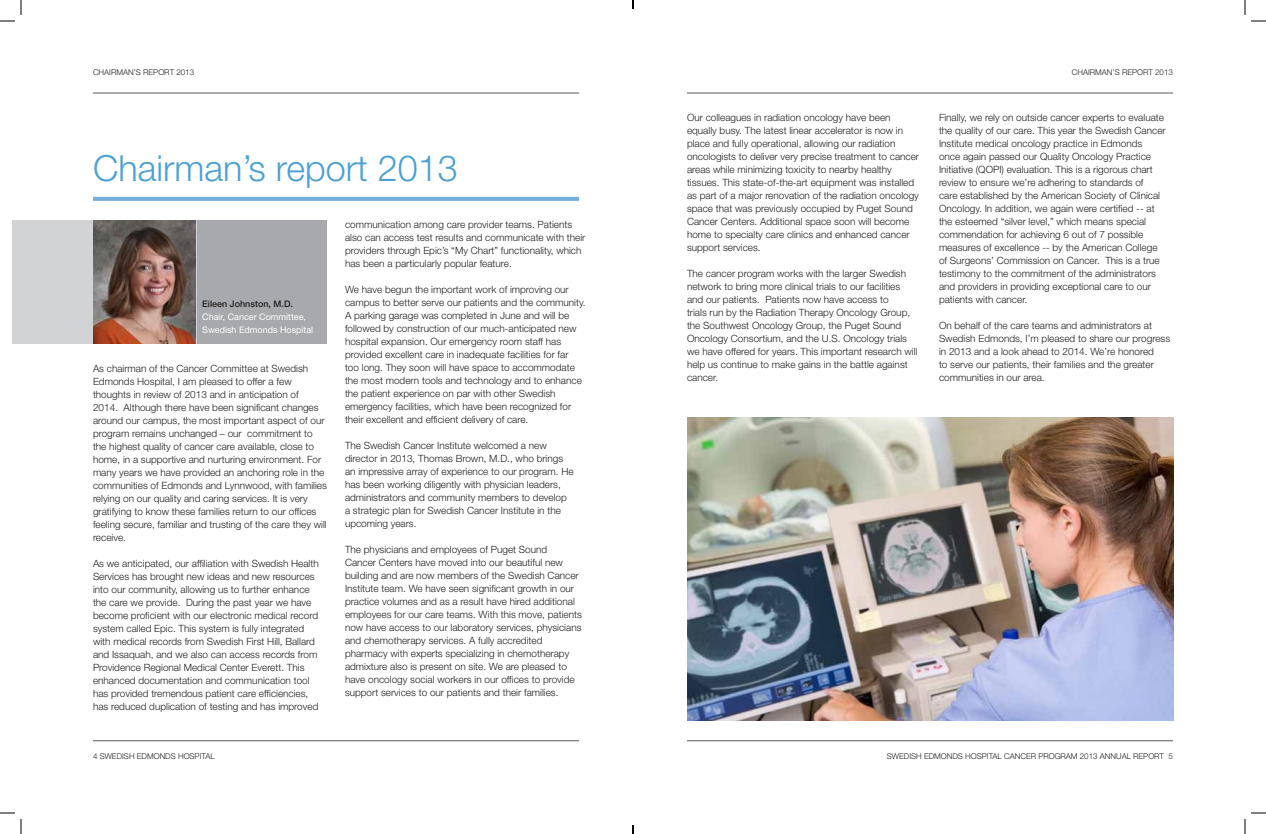
<style>
.page{position:relative;width:1266px;height:834px;background:#fff}
.page>*{position:absolute;margin:0;border:0;box-sizing:border-box;transform-origin:0 0}
.t1{font:300 36px "Helvetica Neue";color:#4ca1d2}
.t2{font:300 10px/13px "Helvetica Neue";color:#231f20}
.t3{font:9px/13px "Helvetica Neue";color:#fff}
.t4{font:500 9px "Helvetica Neue";color:#231f20}
.t5{font:300 8px "Helvetica Neue";color:#231f20}
</style>
<div class="page">
<hr style="left:93px;top:93px;width:486px;height:1px;background:#58595b">
<hr style="left:687px;top:93px;width:486px;height:1px;background:#58595b">
<hr style="left:93px;top:740px;width:486px;height:1px;background:#58595b">
<hr style="left:687px;top:740px;width:486px;height:1px;background:#58595b">
<div style="left:12px;top:221px;width:315px;height:123px;background:#d1d3d4"></div>
<div style="left:197px;top:221px;width:130px;height:123px;background:#a7a9ac"></div>
<svg style="left:93px;top:197px;width:486px;height:4px;background:#7bb0dc"></svg>
<img style="left:93px;top:221px;width:102px;height:123px">
<img style="left:687px;top:417px;width:486px;height:304px">
<svg style="left:0;top:0;width:22px;height:22px"></svg>
<svg style="left:0;top:812px;width:22px;height:22px"></svg>
<svg style="left:1244px;top:0;width:22px;height:22px"></svg>
<svg style="left:1244px;top:812px;width:22px;height:22px"></svg>
<svg style="left:632px;top:0;width:2px;height:9px"></svg>
<svg style="left:632px;top:825px;width:2px;height:9px"></svg>
<p class="t5" style="left:93px;top:67px;width:103px">Chairman’s report 2013</p>
<p class="t5" style="left:1072px;top:67px;width:103px">Chairman’s report 2013</p>
<h1 class="t1" style="left:93px;top:146px;width:366px">Chairman’s report 2013</h1>
<p class="t4" style="left:202px;top:299px;width:92px">Eileen Johnston, M.D.</p>
<p class="t3" style="left:202px;top:311px;width:113px">Chair, Cancer Committee,<br>Swedish Edmonds Hospital</p>
<p class="t2" style="left:93px;top:361px;width:235px">As chairman of the Cancer Committee at Swedish Edmonds Hospital, I am pleased to offer a few thoughts in review of 2013 and in anticipation of<br>2014. Although there have been significant changes around our campus, the most important aspect of our program remains unchanged – our commitment to the highest quality of cancer care available, close to home, in a supportive and nurturing environment. For many years we have provided an anchoring role in the communities of Edmonds and Lynnwood, with families relying on our quality and caring services. It is very gratifying to know these families return to our offices feeling secure, familiar and trusting of the care they will receive.</p>
<p class="t2" style="left:93px;top:556px;width:227px">As we anticipated, our affiliation with Swedish Health Services has brought new ideas and new resources into our community, allowing us to further enhance the care we provide. During the past year we have become proficient with our electronic medical record system called Epic. This system is fully integrated with medical records from Swedish First Hill, Ballard and Issaquah, and we also can access records from Providence Regional Medical Center Everett. This enhanced documentation and communication tool has provided tremendous patient care efficiencies, has reduced duplication of testing and has improved</p>
<p class="t2" style="left:345px;top:218px;width:242px">communication among care provider teams. Patients also can access test results and communicate with their providers through Epic’s “My Chart” functionality, which has been a particularly popular feature.</p>
<p class="t2" style="left:345px;top:283px;width:242px">We have begun the important work of improving our campus to better serve our patients and the community.<br>A parking garage was completed in June and will be followed by construction of our much-anticipated new hospital expansion. Our emergency room staff has provided excellent care in inadequate facilities for far<br>too long. They soon will have space to accommodate the most modern tools and technology and to enhance the patient experience on par with other Swedish emergency facilities, which have been recognized for their excellent and efficient delivery of care.</p>
<p class="t2" style="left:345px;top:439px;width:230px">The Swedish Cancer Institute welcomed a new director in 2013, Thomas Brown, M.D., who brings an impressive array of experience to our program. He has been working diligently with physician leaders, administrators and community members to develop a strategic plan for Swedish Cancer Institute in the upcoming years.</p>
<p class="t2" style="left:345px;top:543px;width:238px">The physicians and employees of Puget Sound<br>Cancer Centers have moved into our beautiful new building and are now members of the Swedish Cancer Institute team. We have seen significant growth in our practice volumes and as a result have hired additional employees for our care teams. With this move, patients now have access to our laboratory services, physicians and chemotherapy services. A fully accredited pharmacy with experts specializing in chemotherapy admixture also is present on site. We are pleased to have oncology social workers in our offices to provide support services to our patients and their families.</p>
<p class="t2" style="left:687px;top:111px;width:234px">Our colleagues in radiation oncology have been equally busy. The latest linear accelerator is now in place and fully operational, allowing our radiation oncologists to deliver very precise treatment to cancer areas while minimizing toxicity to nearby healthy tissues. This state-of-the-art equipment was installed as part of a major renovation of the radiation oncology space that was previously occupied by Puget Sound Cancer Centers. Additional space soon will become home to specialty care clinics and enhanced cancer support services.</p>
<p class="t2" style="left:687px;top:267px;width:232px">The cancer program works with the larger Swedish network to bring more clinical trials to our facilities and our patients. Patients now have access to<br>trials run by the Radiation Therapy Oncology Group, the Southwest Oncology Group, the Puget Sound Oncology Consortium, and the U.S. Oncology trials we have offered for years. This important research will help us continue to make gains in the battle against cancer.</p>
<p class="t2" style="left:939px;top:111px;width:228px">Finally, we rely on outside cancer experts to evaluate the quality of our care. This year the Swedish Cancer Institute medical oncology practice in Edmonds once again passed our Quality Oncology Practice Initiative (QOPI) evaluation. This is a rigorous chart review to ensure we’re adhering to standards of<br>care established by the American Society of Clinical Oncology. In addition, we again were certified -- at the esteemed “silver level,” which means special commendation for achieving 6 out of 7 possible measures of excellence -- by the American College of Surgeons’ Commission on Cancer. This is a true testimony to the commitment of the administrators and providers in providing exceptional care to our patients with cancer.</p>
<p class="t2" style="left:939px;top:319px;width:233px">On behalf of the care teams and administrators at Swedish Edmonds, I’m pleased to share our progress in 2013 and a look ahead to 2014. We’re honored<br>to serve our patients, their families and the greater communities in our area.</p>
<p class="t5" style="left:93px;top:751px;width:123px">4 Swedish Edmonds Hospital</p>
<p class="t5" style="left:887px;top:751px;width:288px">Swedish Edmonds Hospital Cancer Program 2013 Annual Report 5</p>
</div>
